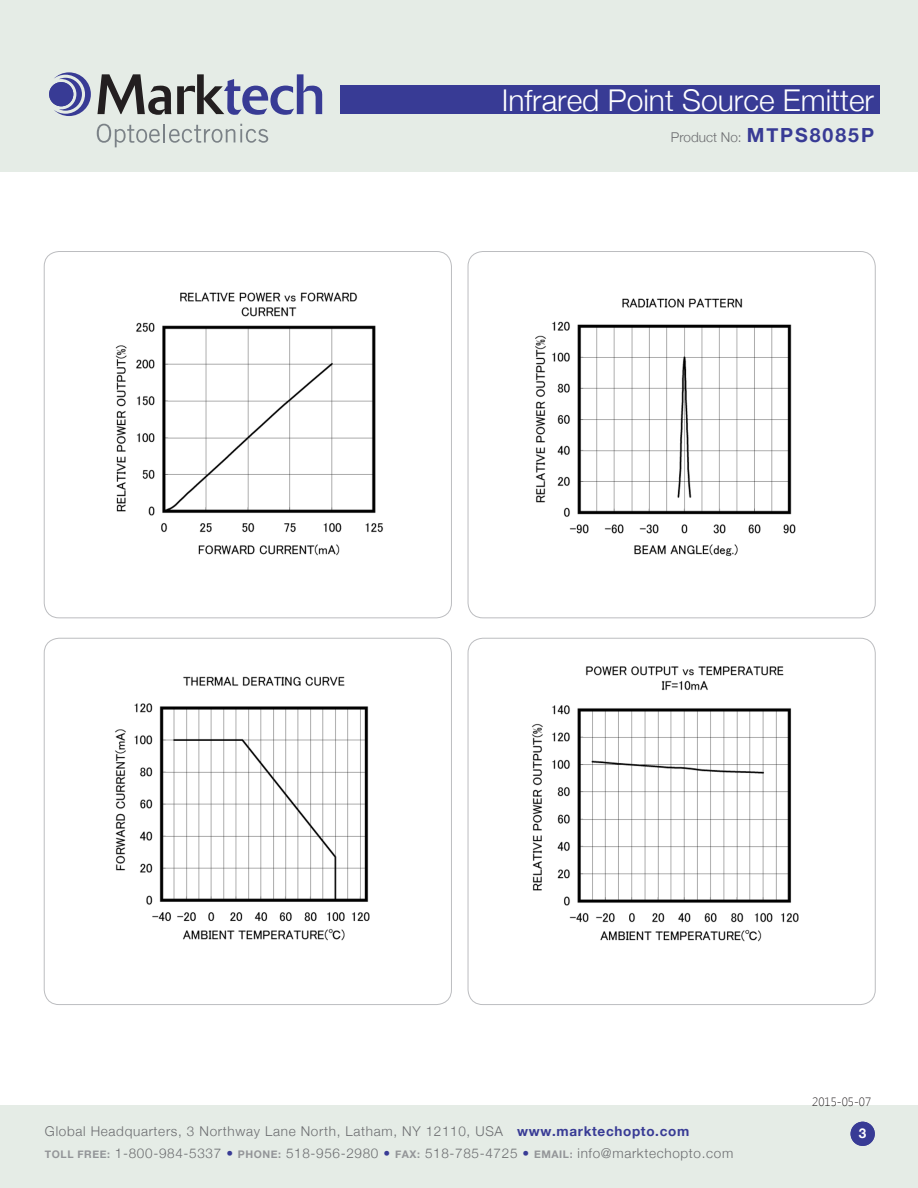
<style>
.page{position:relative;width:918px;height:1188px;background:#fff}
.page>*{position:absolute;margin:0;border:0;box-sizing:border-box;transform-origin:0 0}
.Product_Name{font:300 30px "Helvetica Neue";color:#fff}
.t1{font:300 13.5px "Helvetica Neue";letter-spacing:.05em;color:#6c6d70}
.t2{font:300 13.5px "Helvetica Neue";color:#6c6d70}
.Text_flush_right{font:700 13.5px "Helvetica Neue";color:#fff}
.t3{font:300 12px "Segoe UI";color:#231f20}
.s1{font-weight:700;font-size:19.5px;color:#383b95}
.s2{font-weight:700;color:#383b95}
.s3{font-weight:700;font-size:10.5px;color:#939598}
.s4{color:#383b95}
</style>
<div class="page">
<div style="left:0;top:1105px;width:918px;height:83px;background:#e5ece6"></div>
<div style="left:0;top:0;width:918px;height:172px;background:#e5ece6"></div>
<div style="left:340px;top:85px;width:540px;height:29px;background:#383b95"></div>
<svg style="left:97px;top:124px;width:171px;height:23px"></svg>
<svg style="left:54px;top:72px;width:37px;height:44px"></svg>
<div style="left:49px;top:82px;width:24px;height:24px;background:#383b95;border-radius:50%"></div>
<svg style="left:97px;top:74px;width:74px;height:41px"></svg>
<svg style="left:177px;top:74px;width:145px;height:41px"></svg>
<div style="left:851px;top:1122px;width:24px;height:24px;background:#383b95;border-radius:50%"></div>
<img style="left:115px;top:292px;width:269px;height:264px">
<img style="left:535px;top:298px;width:261px;height:258px">
<img style="left:115px;top:676px;width:255px;height:265px">
<img style="left:532px;top:666px;width:267px;height:276px">
<p class="Product_Name" style="left:502px;top:82px;width:374px">Infrared Point Source Emitter</p>
<p class="t2" style="left:671px;top:129px;width:205px">Product No: <span class="s1">MTPS8085P</span></p>
<p class="t1" style="left:45px;top:1123px;width:646px">Global Headquarters, 3 Northway Lane North, Latham, NY 12110, USA <span class="s2">www.marktechopto.com</span></p>
<p class="t1" style="left:45px;top:1145px;width:690px"><span class="s3">TOLL FREE:</span> 1-800-984-5337 <span class="s4">•</span> <span class="s3">PHONE:</span> 518-956-2980 <span class="s4">•</span> <span class="s3">FAX:</span> 518-785-4725 <span class="s4">•</span> <span class="s3">EMAIL:</span> info@marktechopto.com</p>
<p class="t3" style="left:812px;top:1093px;width:60px">2015-05-07</p>
<p class="Text_flush_right" style="left:859px;top:1125px;width:9px">3</p>
</div>
